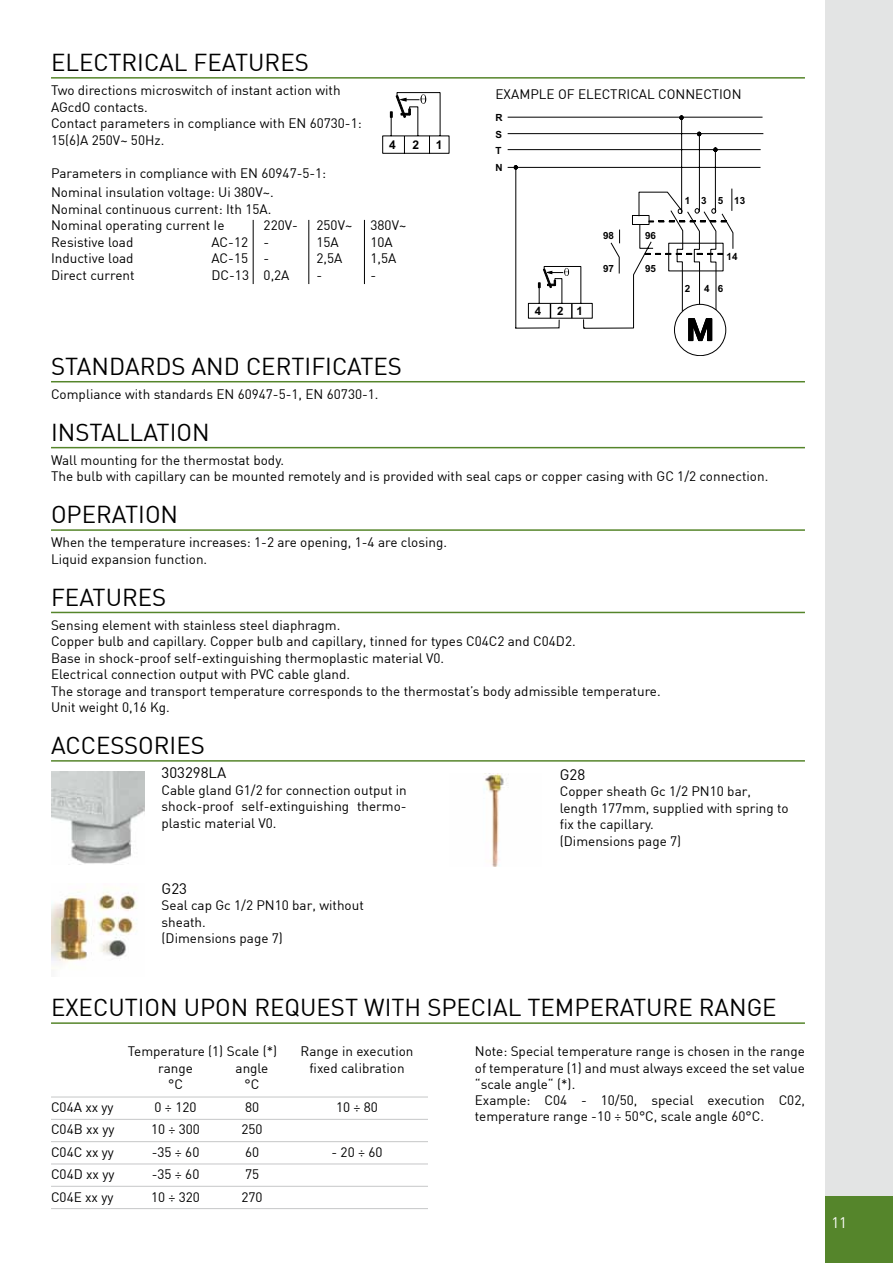
<style>
.page{position:relative;width:893px;height:1263px;background:#fff}
.page>*{position:absolute;margin:0;border:0;box-sizing:border-box;transform-origin:0 0}
.t1{font:24px "DIN";color:#000}
.t2{font:15px "DIN";color:#000}
.t3{font:15px "DIN";color:#fff}
.t4{font:13.5px/16.5px "DIN";color:#000}
.t5{font:700 12px "Arial";color:#000}
.t6{font:700 11.55px "Arial";color:#000}
.t7{font:700 9.9px/16.5px "Arial";color:#000;text-align:justify}
</style>
<div class="page">
<div style="left:825px;top:0;width:68px;height:1263px;background:#e3e4e4"></div>
<div style="left:825px;top:1196px;width:68px;height:67px;background:#55852b"></div>
<hr style="left:51px;top:447px;width:754px;height:1px;background:#55852b">
<hr style="left:51px;top:381px;width:754px;height:1px;background:#55852b">
<hr style="left:51px;top:529px;width:754px;height:2px;background:#55852b">
<hr style="left:51px;top:612px;width:754px;height:1px;background:#55852b">
<hr style="left:51px;top:77px;width:754px;height:2px;background:#55852b">
<svg style="left:507px;top:115px;width:256px;height:226px"></svg>
<hr style="left:51px;top:760px;width:754px;height:2px;background:#55852b">
<img style="left:51px;top:771px;width:93px;height:93px">
<img style="left:51px;top:892px;width:86px;height:71px">
<img style="left:483px;top:774px;width:21px;height:93px">
<hr style="left:51px;top:1022px;width:754px;height:2px;background:#55852b">
<hr style="left:51px;top:1097px;width:377px;height:1px;background:#c6c7c8">
<hr style="left:51px;top:1119px;width:377px;height:1px;background:#c6c7c8">
<hr style="left:51px;top:1141px;width:377px;height:1px;background:#c6c7c8">
<hr style="left:51px;top:1163px;width:377px;height:1px;background:#c6c7c8">
<hr style="left:51px;top:1186px;width:377px;height:1px;background:#c6c7c8">
<hr style="left:51px;top:1208px;width:377px;height:1px;background:#c6c7c8">
<svg style="left:382px;top:92px;width:67px;height:62px"></svg>
<hr style="left:253px;top:220px;width:1px;height:64px;background:#000">
<hr style="left:309px;top:220px;width:1px;height:64px;background:#000">
<hr style="left:364px;top:220px;width:1px;height:64px;background:#000">
<h1 class="t1" style="left:51px;top:47px;width:259px">ELECTRICAL FEATURES</h1>
<p class="t4" style="left:51px;top:82px;width:312px">Two directions microswitch of instant action with AGcdO contacts.<br>Contact parameters in compliance with EN 60730-1:<br>15(6)A 250V~ 50Hz.</p>
<p class="t4" style="left:51px;top:164px;width:277px">Parameters in compliance with EN 60947-5-1:</p>
<p class="t5" style="left:389px;top:137px;width:8px">4</p>
<p class="t5" style="left:412px;top:137px;width:8px">2</p>
<p class="t5" style="left:436px;top:137px;width:8px">1</p>
<p class="t4" style="left:51px;top:184px;width:224px">Nominal insulation voltage: Ui 380V~.<br>Nominal continuous current: Ith 15A.<br>Nominal operating current Ie</p>
<p class="t4" style="left:264px;top:217px;width:36px">220V-</p>
<p class="t4" style="left:317px;top:217px;width:37px">250V~</p>
<p class="t4" style="left:371px;top:217px;width:37px">380V~</p>
<p class="t4" style="left:51px;top:233px;width:84px">Resistive load</p>
<p class="t4" style="left:212px;top:233px;width:59px">AC-12 -</p>
<p class="t4" style="left:317px;top:233px;width:24px">15A</p>
<p class="t4" style="left:371px;top:233px;width:24px">10A</p>
<p class="t4" style="left:51px;top:250px;width:84px">Inductive load</p>
<p class="t4" style="left:212px;top:250px;width:59px">AC-15 -</p>
<p class="t4" style="left:317px;top:250px;width:27px">2,5A</p>
<p class="t4" style="left:371px;top:250px;width:27px">1,5A</p>
<p class="t4" style="left:51px;top:266px;width:85px">Direct current</p>
<p class="t4" style="left:212px;top:266px;width:80px">DC-13 0,2A</p>
<p class="t4" style="left:317px;top:266px;width:7px">-</p>
<p class="t4" style="left:371px;top:266px;width:7px">-</p>
<h1 class="t1" style="left:51px;top:351px;width:352px">STANDARDS AND CERTIFICATES</h1>
<p class="t4" style="left:51px;top:386px;width:329px">Compliance with standards EN 60947-5-1, EN 60730-1.</p>
<p class="t4" style="left:495px;top:86px;width:248px">EXAMPLE OF ELECTRICAL CONNECTION</p>
<p class="t7" style="left:495px;top:110px;width:9px">R S T N</p>
<p class="t6" style="left:535px;top:303px;width:8px">4</p>
<p class="t6" style="left:557px;top:303px;width:27px">2 1</p>
<p class="t7" style="left:603px;top:227px;width:12px">98</p>
<p class="t7" style="left:645px;top:227px;width:12px">96</p>
<p class="t7" style="left:603px;top:261px;width:12px">97</p>
<p class="t7" style="left:645px;top:261px;width:12px">95</p>
<p class="t7" style="left:685px;top:193px;width:62px">1 3 5 13</p>
<p class="t7" style="left:727px;top:248px;width:12px">14</p>
<p class="t7" style="left:685px;top:281px;width:7px">2</p>
<p class="t7" style="left:704px;top:281px;width:21px">4 6</p>
<h1 class="t1" style="left:51px;top:417px;width:160px">INSTALLATION</h1>
<p class="t4" style="left:51px;top:451px;width:719px">Wall mounting for the thermostat body.<br>The bulb with capillary can be mounted remotely and is provided with seal caps or copper casing with GC 1/2 connection.</p>
<h1 class="t1" style="left:51px;top:500px;width:129px">OPERATION</h1>
<p class="t4" style="left:51px;top:534px;width:397px">When the temperature increases: 1-2 are opening, 1-4 are closing.<br>Liquid expansion function.</p>
<h1 class="t1" style="left:51px;top:582px;width:117px">FEATURES</h1>
<p class="t4" style="left:51px;top:616px;width:611px">Sensing element with stainless steel diaphragm.<br>Copper bulb and capillary. Copper bulb and capillary, tinned for types C04C2 and C04D2.<br>Base in shock-proof self-extinguishing thermoplastic material V0.<br>Electrical connection output with PVC cable gland.<br>The storage and transport temperature corresponds to the thermostat’s body admissible temperature.<br>Unit weight 0,16 Kg.</p>
<h1 class="t1" style="left:51px;top:730px;width:155px">ACCESSORIES</h1>
<p class="t2" style="left:162px;top:763px;width:66px">303298LA</p>
<p class="t4" style="left:162px;top:781px;width:247px;text-align:justify">Cable gland G1/2 for connection output in shock-proof self-extinguishing thermo&shy;plastic material V0.</p>
<p class="t2" style="left:162px;top:879px;width:27px">G23</p>
<p class="t4" style="left:162px;top:897px;width:204px">Seal cap Gc 1/2 PN10 bar, without sheath.<br>(Dimensions page 7)</p>
<p class="t2" style="left:560px;top:765px;width:27px">G28</p>
<p class="t4" style="left:560px;top:783px;width:230px">Copper sheath Gc 1/2 PN10 bar, length 177mm, supplied with spring to fix the capillary.<br>(Dimensions page 7)</p>
<h1 class="t1" style="left:51px;top:993px;width:727px">EXECUTION UPON REQUEST WITH SPECIAL TEMPERATURE RANGE</h1>
<p class="t4" style="left:475px;top:1043px;width:332px">Note: Special temperature range is chosen in the range of temperature (1) and must always exceed the set value “scale angle“ (*).<br>Example: C04 - 10/50, special execution C02, temperature range -10 ÷ 50°C, scale angle 60°C.</p>
<p class="t4" style="left:128px;top:1043px;width:151px">Temperature (1) Scale (*)</p>
<p class="t4" style="left:301px;top:1043px;width:114px">Range in execution</p>
<p class="t4" style="left:158px;top:1059px;width:36px">range</p>
<p class="t4" style="left:236px;top:1059px;width:34px">angle</p>
<p class="t4" style="left:309px;top:1059px;width:97px">fixed calibration</p>
<p class="t4" style="left:168px;top:1076px;width:16px">°C</p>
<p class="t4" style="left:245px;top:1076px;width:16px">°C</p>
<p class="t4" style="left:51px;top:1098px;width:64px">C04A xx yy</p>
<p class="t4" style="left:155px;top:1098px;width:43px">0 ÷ 120</p>
<p class="t4" style="left:245px;top:1098px;width:16px">80</p>
<p class="t4" style="left:336px;top:1098px;width:43px">10 ÷ 80</p>
<p class="t4" style="left:51px;top:1121px;width:65px">C04B xx yy</p>
<p class="t4" style="left:151px;top:1121px;width:51px">10 ÷ 300</p>
<p class="t4" style="left:241px;top:1121px;width:23px">250</p>
<p class="t4" style="left:51px;top:1143px;width:64px">C04C xx yy</p>
<p class="t4" style="left:152px;top:1143px;width:49px">-35 ÷ 60</p>
<p class="t4" style="left:245px;top:1143px;width:16px">60</p>
<p class="t4" style="left:331px;top:1143px;width:53px">- 20 ÷ 60</p>
<p class="t4" style="left:51px;top:1166px;width:65px">C04D xx yy</p>
<p class="t4" style="left:152px;top:1166px;width:49px">-35 ÷ 60</p>
<p class="t4" style="left:245px;top:1166px;width:16px">75</p>
<p class="t4" style="left:51px;top:1188px;width:64px">C04E xx yy</p>
<p class="t4" style="left:151px;top:1188px;width:51px">10 ÷ 320</p>
<p class="t4" style="left:241px;top:1188px;width:23px">270</p>
<p class="t3" style="left:831px;top:1213px;width:17px">11</p>
</div>
